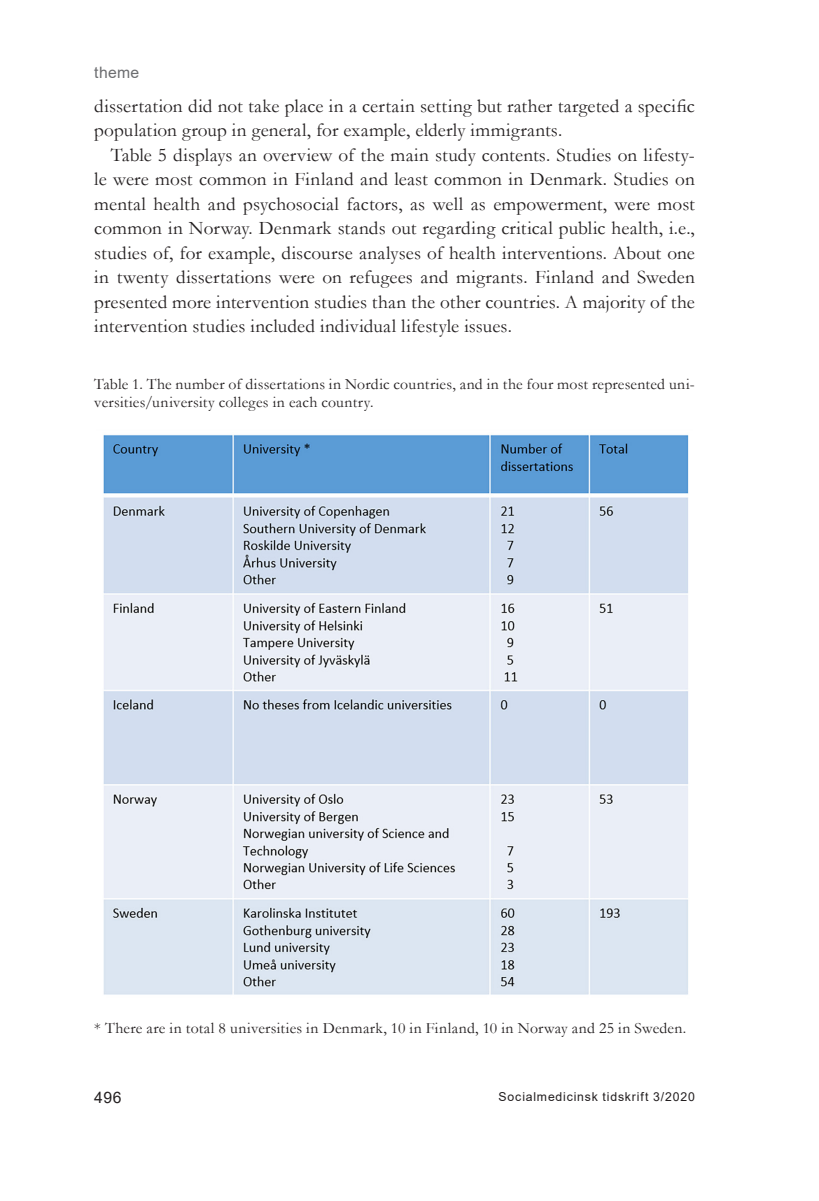
<style>
.page{position:relative;width:819px;height:1201px;background:#fff}
.page>*{position:absolute;margin:0;border:0;box-sizing:border-box;transform-origin:0 0}
.Konst_bröd_med_indra{font:19.25px/24.5px "Garamond";letter-spacing:.01em;color:#231f20}
.figtext{font:15.75px/17.5px "Garamond";letter-spacing:.015em;color:#231f20}
.t1{font:15.75px "Arial";letter-spacing:.02em;color:#6c6d70}
.t2{font:15.75px "Arial";color:#231f20}
.t3{font:12.25px "Arial";letter-spacing:.07em;color:#231f20}
</style>
<div class="page">
<img style="left:103px;top:435px;width:586px;height:560px">
<p class="t1" style="left:94px;top:61px;width:46px">theme</p>
<p class="Konst_bröd_med_indra" style="left:94px;top:93px;width:602px">dissertation did not take place in a certain setting but rather targeted a specific population group in general, for example, elderly immigrants.</p>
<p class="Konst_bröd_med_indra" style="left:94px;top:142px;width:602px;text-align:justify;text-indent:17px">Table 5 displays an overview of the main study contents. Studies on lifesty&shy;le were most common in Finland and least common in Denmark. Studies on mental health and psychosocial factors, as well as empowerment, were most common in Norway. Denmark stands out regarding critical public health, i.e., studies of, for example, discourse analyses of health interventions. About one in twenty dissertations were on refugees and migrants. Finland and Sweden presented more intervention studies than the other countries. A majority of the intervention studies included individual lifestyle issues.</p>
<p class="figtext" style="left:94px;top:375px;width:602px">Table 1. The number of dissertations in Nordic countries, and in the four most represented uni&shy;versities/university colleges in each country.</p>
<p class="figtext" style="left:94px;top:1018px;width:593px">* There are in total 8 universities in Denmark, 10 in Finland, 10 in Norway and 25 in Sweden.</p>
<p class="t2" style="left:94px;top:1086px;width:29px">496</p>
<p class="t3" style="left:498px;top:1088px;width:198px">Socialmedicinsk tidskrift 3/2020</p>
</div>
